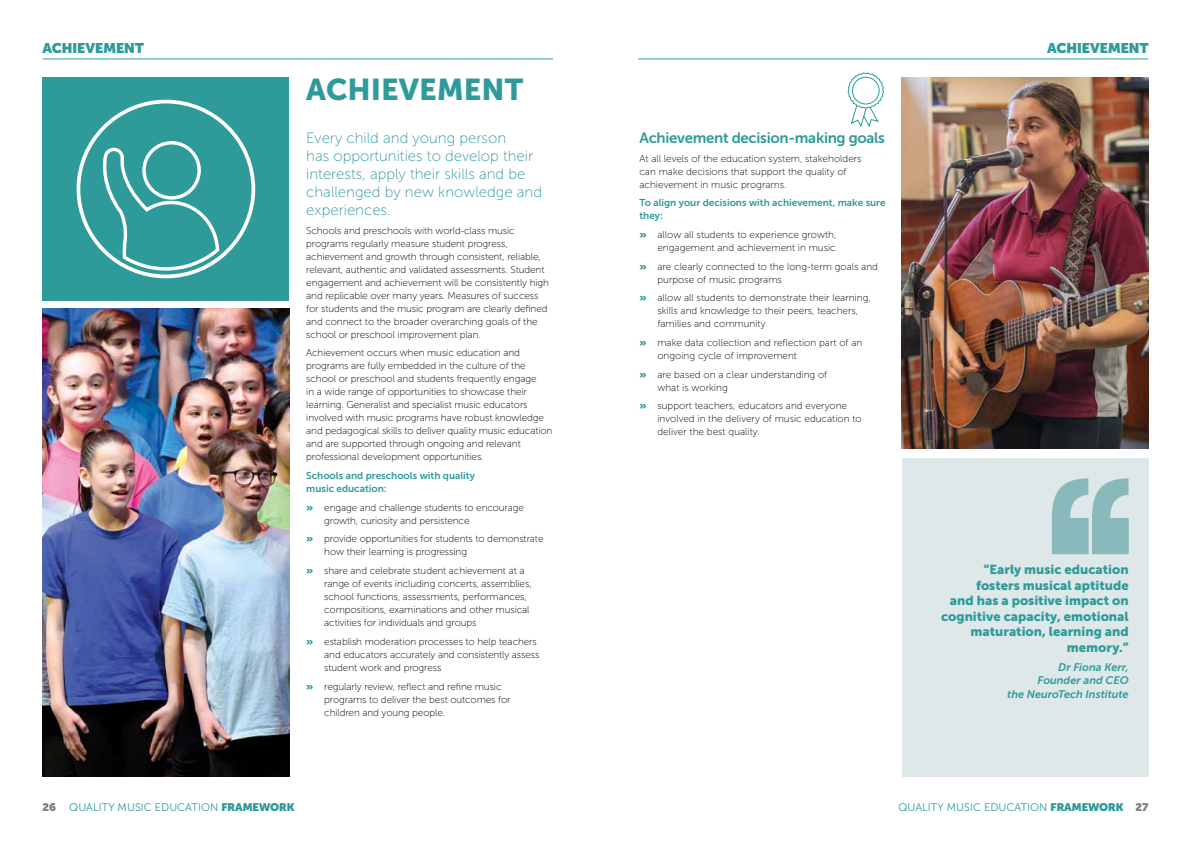
<style>
.page{position:relative;width:1191px;height:842px;background:#fff}
.page>*{position:absolute;margin:0;border:0;box-sizing:border-box;transform-origin:0 0}
.t1{font:30px "Museo Sans 900";color:#2f9a9a}
.t2{font:15px/18px "Museo Sans 100";color:#2f9a9a}
.t3{font:15px "Museo Sans 700";letter-spacing:-.02em;color:#2f9a9a}
.t4{font:900 14px "Museo Sans Display";color:#2f9a9a}
.t5{font:13px/15.6px "Museo Sans 900";color:#2f9a9a;text-align:right}
.t6{font:11px "Museo Sans 300";color:#2f9a9a}
.t7{font:italic 11px/13.2px "Museo Sans 700";color:#2f9a9a;text-align:right}
.t8{font:10px/13px "Museo Sans 100";letter-spacing:-.01em;color:#000}
.t9{font:10px/13px "Museo Sans 700";color:#2f9a9a}
.s1{font-family:"Museo Sans Display";font-weight:900;color:#2f9a9a}
.s2{font-family:"Museo Sans Display";font-weight:900;color:#808285}
.s3{font-family:"Museo Sans Display";font-weight:900}
</style>
<div class="page">
<div style="left:43px;top:77px;width:246px;height:224px;background:#2f9a9a"></div>
<svg style="left:77px;top:100px;width:178px;height:178px"></svg>
<hr style="left:43px;top:59px;width:510px;height:1px;background:#2f9a9a">
<hr style="left:638px;top:59px;width:510px;height:1px;background:#2f9a9a">
<div style="left:901px;top:459px;width:247px;height:318px;background:#dee8e9"></div>
<svg style="left:1051px;top:478px;width:77px;height:76px"></svg>
<svg style="left:847px;top:72px;width:37px;height:55px"></svg>
<div style="left:852px;top:77px;width:27px;height:27px;border:1px solid #2f9a9a;border-radius:50%"></div>
<img style="left:43px;top:309px;width:246px;height:468px">
<img style="left:901px;top:77px;width:247px;height:372px">
<h3 class="t4" style="left:43px;top:40px;width:103px">ACHIEVEMENT</h3>
<h3 class="t4" style="left:1047px;top:40px;width:103px">ACHIEVEMENT</h3>
<h1 class="t1" style="left:306px;top:72px;width:218px">ACHIEVEMENT</h1>
<h2 class="t2" style="left:306px;top:129px;width:237px">Every child and young person<br>has opportunities to develop their interests, apply their skills and be challenged by new knowledge and experiences.</h2>
<p class="t8" style="left:306px;top:224px;width:244px">Schools and preschools with world-class music programs regularly measure student progress, achievement and growth through consistent, reliable, relevant, authentic and validated assessments. Student engagement and achievement will be consistently high and replicable over many years. Measures of success for students and the music program are clearly defined and connect to the broader overarching goals of the school or preschool improvement plan.</p>
<p class="t8" style="left:306px;top:347px;width:248px">Achievement occurs when music education and programs are fully embedded in the culture of the school or preschool and students frequently engage<br>in a wide range of opportunities to showcase their learning. Generalist and specialist music educators involved with music programs have robust knowledge and pedagogical skills to deliver quality music education and are supported through ongoing and relevant professional development opportunities.</p>
<p class="t9" style="left:306px;top:469px;width:170px">Schools and preschools with quality music education:</p>
<p class="t8" style="left:324px;top:501px;width:201px;text-indent:-18px"><span class="s1">»</span> engage and challenge students to encourage growth, curiosity and persistence</p>
<p class="t8" style="left:324px;top:533px;width:221px;text-indent:-18px"><span class="s1">»</span> provide opportunities for students to demonstrate how their learning is progressing</p>
<p class="t8" style="left:324px;top:564px;width:209px;text-indent:-18px"><span class="s1">»</span> share and celebrate student achievement at a range of events including concerts, assemblies, school functions, assessments, performances, compositions, examinations and other musical activities for individuals and groups</p>
<p class="t8" style="left:324px;top:635px;width:217px;text-indent:-18px"><span class="s1">»</span> establish moderation processes to help teachers and educators accurately and consistently assess student work and progress</p>
<p class="t8" style="left:324px;top:680px;width:188px;text-indent:-18px"><span class="s1">»</span> regularly review, reflect and refine music programs to deliver the best outcomes for children and young people.</p>
<h2 class="t3" style="left:639px;top:130px;width:247px">Achievement decision-making goals</h2>
<p class="t8" style="left:639px;top:152px;width:224px">At all levels of the education system, stakeholders can make decisions that support the quality of achievement in music programs.</p>
<p class="t9" style="left:639px;top:196px;width:248px">To align your decisions with achievement, make sure they:</p>
<p class="t8" style="left:639px;top:228px;width:198px;text-align:right"><span class="s1">»</span> allow all students to experience growth, engagement and achievement in music</p>
<p class="t8" style="left:657px;top:260px;width:222px;text-indent:-18px"><span class="s1">»</span> are clearly connected to the long-term goals and purpose of music programs</p>
<p class="t8" style="left:657px;top:292px;width:215px;text-indent:-18px"><span class="s1">»</span> allow all students to demonstrate their learning, skills and knowledge to their peers, teachers, families and community</p>
<p class="t8" style="left:657px;top:336px;width:206px;text-indent:-18px"><span class="s1">»</span> make data collection and reflection part of an ongoing cycle of improvement</p>
<p class="t8" style="left:657px;top:368px;width:171px;text-indent:-18px"><span class="s1">»</span> are based on a clear understanding of what is working</p>
<p class="t8" style="left:657px;top:400px;width:206px;text-indent:-18px"><span class="s1">»</span> support teachers, educators and everyone involved in the delivery of music education to deliver the best quality.</p>
<h3 class="t5" style="left:941px;top:561px;width:189px">“Early music education fosters musical aptitude<br>and has a positive impact on cognitive capacity, emotional maturation, learning and memory.”</h3>
<p class="t7" style="left:1037px;top:660px;width:93px">Dr Fiona Kerr,<br>Founder and CEO</p>
<p class="t7" style="left:1007px;top:688px;width:123px">the NeuroTech Institute</p>
<p class="t6" style="left:43px;top:801px;width:253px"><span class="s2">26</span> QUALITY MUSIC EDUCATION <span class="s3">FRAMEWORK</span></p>
<p class="t6" style="left:898px;top:801px;width:252px">QUALITY MUSIC EDUCATION <span class="s3">FRAMEWORK</span> <span class="s2">27</span></p>
</div>
